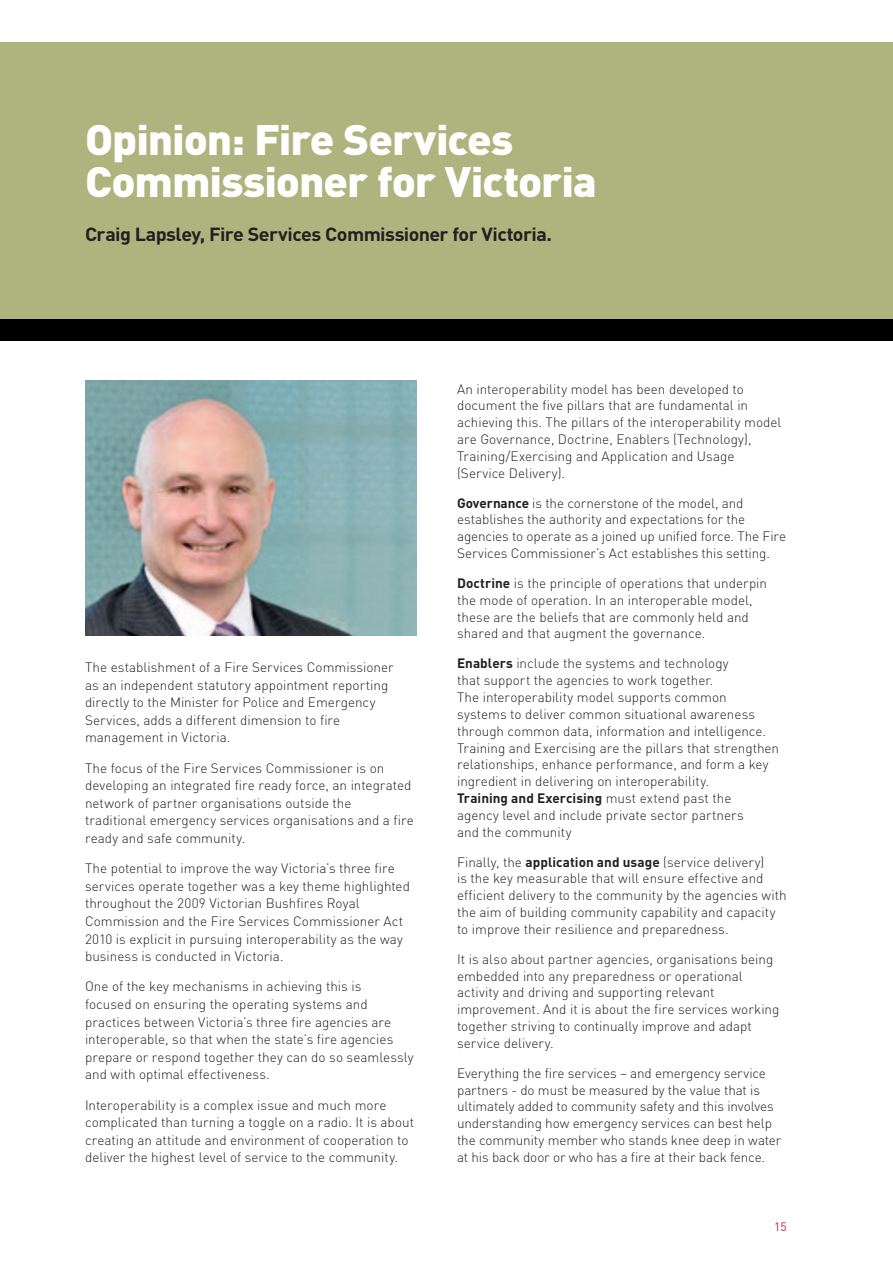
<style>
.page{position:relative;width:893px;height:1263px;background:#fff}
.page>*{position:absolute;margin:0;border:0;box-sizing:border-box;transform-origin:0 0}
.t1{font:900 42px/42px "DIN";letter-spacing:-.025em;color:#fff;scale:1.05 1}
.t2{font:700 18.75px "DIN";letter-spacing:-.03em;color:#231f20;scale:1.05 1}
.t3{font:300 13.5px/16.8px "DIN";color:#231f20}
.t4{font:12px "DIN";color:#c8233f}
.s1{font-weight:700}
</style>
<div class="page">
<div style="left:0;top:319px;width:893px;height:21px;background:#000"></div>
<div style="left:0;top:43px;width:893px;height:276px;background:#adb47e"></div>
<img style="left:85px;top:381px;width:332px;height:255px">
<h1 class="t1" style="left:85px;top:117px;width:489px">Opinion: Fire Services<br>Commissioner for Victoria</h1>
<h2 class="t2" style="left:85px;top:222px;width:446px">Craig Lapsley, Fire Services Commissioner for Victoria.</h2>
<p class="t3" style="left:85px;top:658px;width:310px;line-height:17.5px">The establishment of a Fire Services Commissioner as an independent statutory appointment reporting directly to the Minister for Police and Emergency Services, adds a different dimension to fire management in Victoria.</p>
<p class="t3" style="left:85px;top:759px;width:330px;line-height:17.5px">The focus of the Fire Services Commissioner is on developing an integrated fire ready force, an integrated network of partner organisations outside the traditional emergency services organisations and a fire ready and safe community.</p>
<p class="t3" style="left:85px;top:859px;width:326px;line-height:17.5px">The potential to improve the way Victoria’s three fire services operate together was a key theme highlighted throughout the 2009 Victorian Bushfires Royal Commission and the Fire Services Commissioner Act 2010 is explicit in pursuing interoperability as the way business is conducted in Victoria.</p>
<p class="t3" style="left:85px;top:978px;width:330px;line-height:17.5px">One of the key mechanisms in achieving this is<br>focused on ensuring the operating systems and practices between Victoria’s three fire agencies are interoperable, so that when the state’s fire agencies prepare or respond together they can do so seamlessly and with optimal effectiveness.</p>
<p class="t3" style="left:85px;top:1096px;width:331px;line-height:17.5px">Interoperability is a complex issue and much more complicated than turning a toggle on a radio. It is about creating an attitude and environment of cooperation to deliver the highest level of service to the community.</p>
<p class="t3" style="left:457px;top:380px;width:326px">An interoperability model has been developed to document the five pillars that are fundamental in achieving this. The pillars of the interoperability model are Governance, Doctrine, Enablers (Technology), Training/Exercising and Application and Usage (Service Delivery).</p>
<p class="t3" style="left:457px;top:494px;width:330px"><span class="s1">Governance</span> is the cornerstone of the model, and establishes the authority and expectations for the agencies to operate as a joined up unified force. The Fire Services Commissioner’s Act establishes this setting.</p>
<p class="t3" style="left:457px;top:574px;width:311px"><span class="s1">Doctrine</span> is the principle of operations that underpin the mode of operation. In an interoperable model, these are the beliefs that are commonly held and shared and that augment the governance.</p>
<p class="t3" style="left:457px;top:655px;width:324px"><span class="s1">Enablers</span> include the systems and technology<br>that support the agencies to work together.<br>The interoperability model supports common systems to deliver common situational awareness through common data, information and intelligence.<br>Training and Exercising are the pillars that strengthen relationships, enhance performance, and form a key ingredient in delivering on interoperability.<br><span class="s1">Training and Exercising</span> must extend past the<br>agency level and include private sector partners<br>and the community</p>
<p class="t3" style="left:457px;top:853px;width:331px">Finally, the <span class="s1">application and usage</span> (service delivery)<br>is the key measurable that will ensure effective and efficient delivery to the community by the agencies with the aim of building community capability and capacity to improve their resilience and preparedness.</p>
<p class="t3" style="left:457px;top:950px;width:324px">It is also about partner agencies, organisations being embedded into any preparedness or operational activity and driving and supporting relevant improvement. And it is about the fire services working together striving to continually improve and adapt service delivery.</p>
<p class="t3" style="left:457px;top:1064px;width:326px">Everything the fire services – and emergency service partners - do must be measured by the value that is ultimately added to community safety and this involves understanding how emergency services can best help the community member who stands knee deep in water at his back door or who has a fire at their back fence.</p>
<p class="t4" style="left:774px;top:1219px;width:14px">15</p>
</div>
